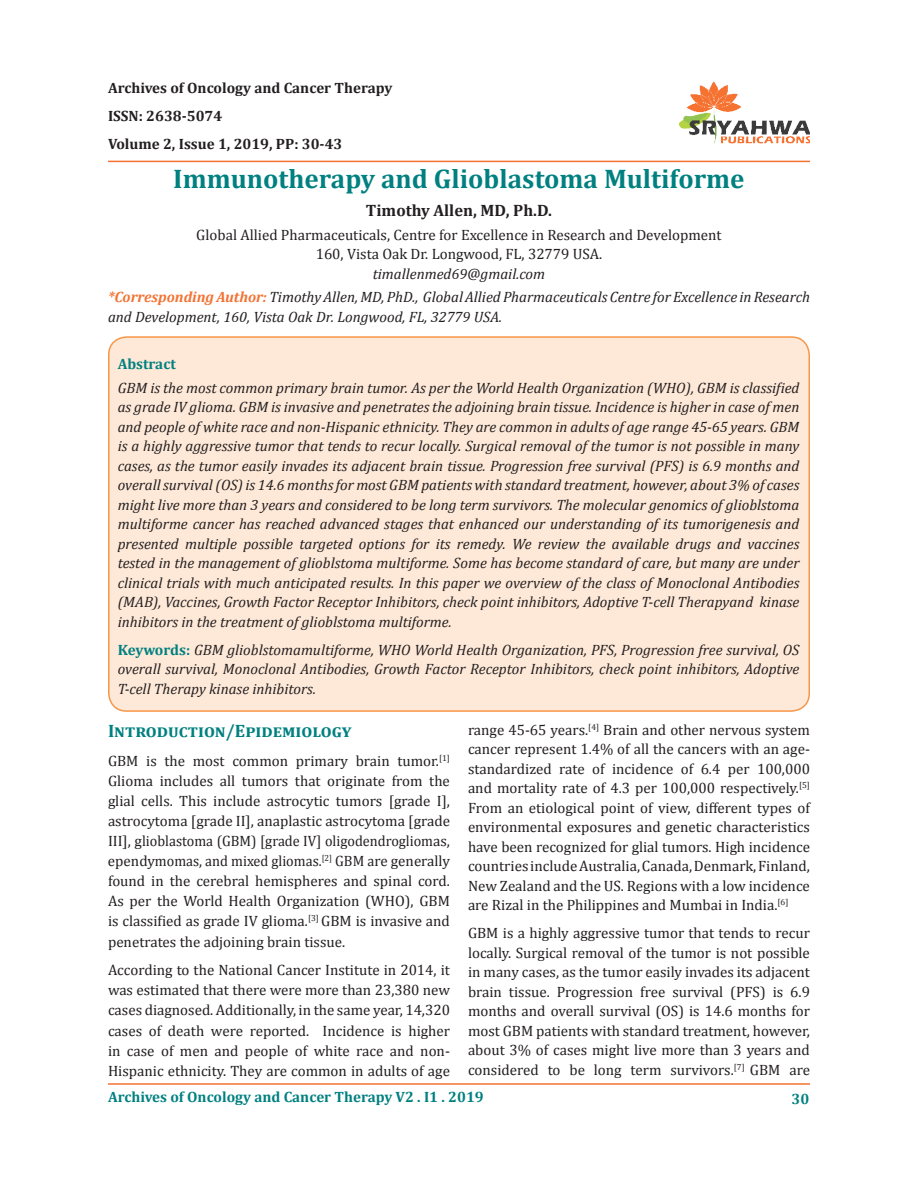
<style>
.page{position:relative;width:918px;height:1188px;background:#fff}
.page>*{position:absolute;margin:0;border:0;box-sizing:border-box;transform-origin:0 0}
.t1{font:700 27px "Cambria";color:#008080}
.t2{font:700 18px "Cambria";color:#008080}
.t3{font:700 16.5px "Cambria";color:#231f20}
.t4{font:15px/19.5px "Cambria";color:#231f20;text-align:justify}
.t5{font:italic 15px/19.5px "Cambria";color:#231f20;text-align:justify}
.t6{font:700 15px/28.2px "Cambria";color:#231f20}
.t7{font:700 15px "Cambria";color:#008080}
.s1{font-weight:700;color:#f37232}
.s2{font-weight:700;font-style:normal;color:#008080}
</style>
<div class="page">
<hr style="left:108px;top:1083px;width:702px;height:2px;background:#f37232">
<hr style="left:108px;top:161px;width:702px;height:1px;background:#f37232">
<img style="left:680px;top:81px;width:130px;height:62px">
<div style="left:109px;top:337px;width:700px;height:374px;background:#fee9d8;border-radius:18px"></div>
<div style="left:108px;top:336px;width:702px;height:376px;border:2px solid #f89648;border-radius:18px"></div>
<p class="t6" style="left:108px;top:75px;width:286px">Archives of Oncology and Cancer Therapy<br>ISSN: 2638-5074<br>Volume 2, Issue 1, 2019, PP: 30-43</p>
<h1 class="t1" style="left:173px;top:169px;width:573px">Immunotherapy and Glioblastoma Multiforme</h1>
<p class="t3" style="left:366px;top:204px;width:188px">Timothy Allen, MD, Ph.D.</p>
<p class="t4" style="left:196px;top:226px;width:527px;text-align:center">Global Allied Pharmaceuticals, Centre for Excellence in Research and Development<br>160, Vista Oak Dr. Longwood, FL, 32779 USA.</p>
<p class="t5" style="left:108px;top:262px;width:704px;line-height:23.9px;text-align:center">timallenmed69@gmail.com<br><span class="s1">*Corresponding Author:</span> Timothy Allen, MD, PhD., Global Allied Pharmaceuticals Centre for Excellence in Research</p>
<p class="t5" style="left:108px;top:308px;width:396px">and Development, 160, Vista Oak Dr. Longwood, FL, 32779 USA.</p>
<p class="t7" style="left:118px;top:358px;width:60px">Abstract</p>
<p class="t5" style="left:118px;top:377px;width:683px">GBM is the most common primary brain tumor. As per the World Health Organization (WHO), GBM is classified as grade IV glioma. GBM is invasive and penetrates the adjoining brain tissue. Incidence is higher in case of men and people of white race and non-Hispanic ethnicity. They are common in adults of age range 45-65 years. GBM is a highly aggressive tumor that tends to recur locally. Surgical removal of the tumor is not possible in many cases, as the tumor easily invades its adjacent brain tissue. Progression free survival (PFS) is 6.9 months and overall survival (OS) is 14.6 months for most GBM patients with standard treatment, however, about 3% of cases might live more than 3 years and considered to be long term survivors. The molecular genomics of glioblstoma multiforme cancer has reached advanced stages that enhanced our understanding of its tumorigenesis and presented multiple possible targeted options for its remedy. We review the available drugs and vaccines tested in the management of glioblstoma multiforme. Some has become standard of care, but many are under clinical trials with much anticipated results. In this paper we overview of the class of Monoclonal Antibodies (MAB), Vaccines, Growth Factor Receptor Inhibitors, check point inhibitors, Adoptive T-cell Therapyand kinase inhibitors in the treatment of glioblstoma multiforme.</p>
<p class="t5" style="left:118px;top:641px;width:683px"><span class="s2">Keywords:</span> GBM glioblstomamultiforme, WHO World Health Organization, PFS, Progression free survival, OS overall survival, Monoclonal Antibodies, Growth Factor Receptor Inhibitors, check point inhibitors, Adoptive T-cell Therapy kinase inhibitors.</p>
<p class="t2" style="left:108px;top:718px;width:245px">Introduction/Epidemiology</p>
<p class="t4" style="left:108px;top:752px;width:344px;line-height:20.1px">GBM is the most common primary brain tumor.<sup>[1] </sup>Glioma includes all tumors that originate from the glial cells. This include astrocytic tumors [grade I], astrocytoma [grade II], anaplastic astrocytoma [grade III], glioblastoma (GBM) [grade IV] oligodendrogliomas, ependymomas, and mixed gliomas.<sup>[2]</sup> GBM are generally found in the cerebral hemispheres and spinal cord.<br>As per the World Health Organization (WHO), GBM is classified as grade IV glioma.<sup>[3]</sup> GBM is invasive and penetrates the adjoining brain tissue.</p>
<p class="t4" style="left:108px;top:962px;width:344px;line-height:20.1px">According to the National Cancer Institute in 2014, it was estimated that there were more than 23,380 new cases diagnosed. Additionally, in the same year, 14,320 cases of death were reported. Incidence is higher in case of men and people of white race and non-Hispanic ethnicity. They are common in adults of age</p>
<p class="t4" style="left:468px;top:721px;width:344px">range 45-65 years.<sup>[4]</sup> Brain and other nervous system cancer represent 1.4% of all the cancers with an age&shy;standardized rate of incidence of 6.4 per 100,000 and mortality rate of 4.3 per 100,000 respectively.<sup>[5] </sup>From an etiological point of view, different types of environmental exposures and genetic characteristics have been recognized for glial tumors. High incidence countries include Australia, Canada, Denmark, Finland, New Zealand and the US. Regions with a low incidence are Rizal in the Philippines and Mumbai in India.<sup>[6]</sup></p>
<p class="t4" style="left:468px;top:925px;width:344px">GBM is a highly aggressive tumor that tends to recur locally. Surgical removal of the tumor is not possible in many cases, as the tumor easily invades its adjacent brain tissue. Progression free survival (PFS) is 6.9 months and overall survival (OS) is 14.6 months for most GBM patients with standard treatment, however, about 3% of cases might live more than 3 years and considered to be long term survivors.<sup>[7]</sup> GBM are</p>
<p class="t7" style="left:108px;top:1092px;width:377px">Archives of Oncology and Cancer Therapy V2 . I1 . 2019</p>
<p class="t7" style="left:791px;top:1094px;width:19px">30</p>
</div>
